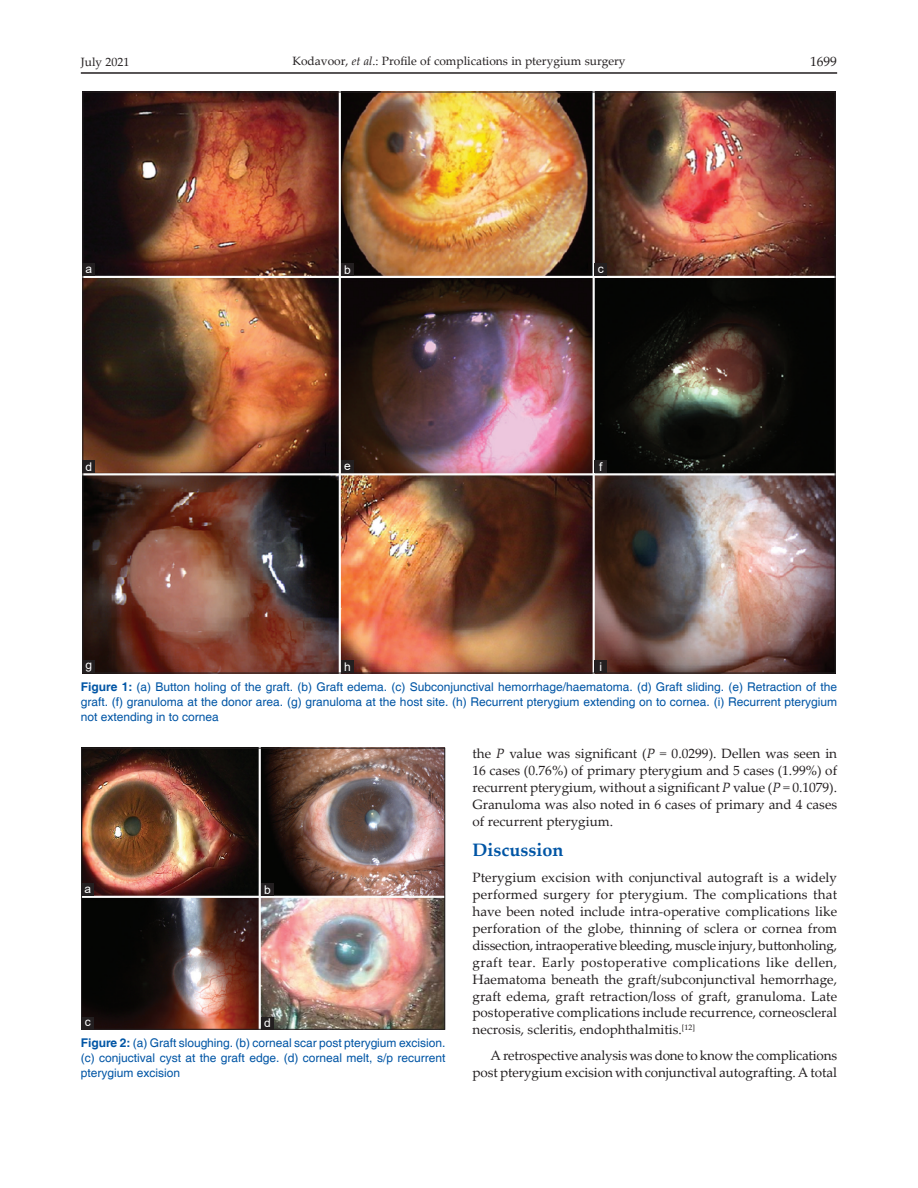
<style>
.page{position:relative;width:918px;height:1188px;background:#fff}
.page>*{position:absolute;margin:0;border:0;box-sizing:border-box;transform-origin:0 0}
.t1{font:700 18px "Palatino Linotype";color:#0155a5}
.TXFL{font:13.5px/17px "Palatino Linotype";color:#231f20;text-align:justify}
.TX{font:13.5px/17px "Palatino Linotype";letter-spacing:-.005em;color:#231f20;text-align:justify}
.RH_1{font:13.5px "Palatino Linotype";color:#231f20}
.FGC{font:12px/15px "Helvetica";color:#0155a5;text-align:justify}
.RH_1-2{font:12px "Palatino Linotype";color:#231f20}
.LABEL{font:12px "Arial";color:#fff}
.s1{font-style:italic}
.s2{font-weight:700}
</style>
<div class="page">
<hr style="left:81px;top:72px;width:756px;height:2px;background:#231f20">
<img style="left:83px;top:750px;width:360px;height:277px">
<div style="left:81px;top:748px;width:364px;height:281px;border:1px solid #231f20"></div>
<div style="left:261px;top:1017px;width:13px;height:12px;background:#231f20"></div>
<div style="left:81px;top:1017px;width:13px;height:12px;background:#231f20"></div>
<div style="left:261px;top:883px;width:13px;height:13px;background:#231f20"></div>
<div style="left:81px;top:883px;width:13px;height:13px;background:#231f20"></div>
<img style="left:85px;top:94px;width:748px;height:577px">
<div style="left:83px;top:460px;width:12px;height:13px;background:#231f20"></div>
<div style="left:341px;top:660px;width:13px;height:13px;background:#231f20"></div>
<div style="left:595px;top:660px;width:12px;height:13px;background:#231f20"></div>
<div style="left:595px;top:263px;width:12px;height:13px;background:#231f20"></div>
<div style="left:83px;top:660px;width:12px;height:13px;background:#231f20"></div>
<div style="left:341px;top:263px;width:13px;height:13px;background:#231f20"></div>
<div style="left:595px;top:460px;width:12px;height:13px;background:#231f20"></div>
<div style="left:83px;top:263px;width:12px;height:13px;background:#231f20"></div>
<div style="left:341px;top:460px;width:13px;height:13px;background:#231f20"></div>
<p class="RH_1-2" style="left:81px;top:54px;width:50px">July 2021</p>
<p class="RH_1-2" style="left:292px;top:53px;width:335px">Kodavoor, <span class="s1">et al</span>.: Profile of complications in pterygium surgery</p>
<p class="RH_1" style="left:810px;top:52px;width:28px">1699</p>
<p class="LABEL" style="left:86px;top:261px;width:8px">a</p>
<p class="LABEL" style="left:344px;top:262px;width:8px">b</p>
<p class="LABEL" style="left:598px;top:261px;width:7px">c</p>
<p class="LABEL" style="left:86px;top:459px;width:8px">d</p>
<p class="LABEL" style="left:344px;top:458px;width:8px">e</p>
<p class="LABEL" style="left:599px;top:459px;width:5px">f</p>
<p class="LABEL" style="left:86px;top:657px;width:8px">g</p>
<p class="LABEL" style="left:344px;top:659px;width:8px">h</p>
<p class="LABEL" style="left:600px;top:659px;width:4px">i</p>
<p class="FGC" style="left:81px;top:680px;width:758px"><span class="s2">Figure 1:</span> (a) Button holing of the graft. (b) Graft edema. (c) Subconjunctival hemorrhage/haematoma. (d) Graft sliding. (e) Retraction of the graft. (f) granuloma at the donor area. (g) granuloma at the host site. (h) Recurrent pterygium extending on to cornea. (i) Recurrent pterygium not extending in to cornea</p>
<p class="LABEL" style="left:84px;top:880px;width:8px">a</p>
<p class="LABEL" style="left:264px;top:881px;width:8px">b</p>
<p class="LABEL" style="left:85px;top:1014px;width:7px">c</p>
<p class="LABEL" style="left:264px;top:1015px;width:8px">d</p>
<p class="FGC" style="left:81px;top:1036px;width:366px"><span class="s2">Figure 2:</span> (a) Graft sloughing. (b) corneal scar post pterygium excision. (c) conjuctival cyst at the graft edge. (d) corneal melt, s/p recurrent pterygium excision</p>
<p class="TX" style="left:472px;top:744px;width:366px">the <span class="s1">P</span> value was significant (<span class="s1">P =</span> 0.0299). Dellen was seen in 16 cases (0.76%) of primary pterygium and 5 cases (1.99%) of recurrent pterygium, without a significant <span class="s1">P</span> value (<span class="s1">P =</span> 0.1079).<br>Granuloma was also noted in 6 cases of primary and 4 cases of recurrent pterygium.</p>
<h1 class="t1" style="left:472px;top:837px;width:92px">Discussion</h1>
<p class="TXFL" style="left:472px;top:869px;width:366px">Pterygium excision with conjunctival autograft is a widely performed surgery for pterygium. The complications that have been noted include intra‑operative complications like perforation of the globe, thinning of sclera or cornea from dissection, intraoperative bleeding, muscle injury, buttonholing, graft tear. Early postoperative complications like dellen, Haematoma beneath the graft/subconjunctival hemorrhage, graft edema, graft retraction/loss of graft, granuloma. Late postoperative complications include recurrence, corneoscleral necrosis, scleritis, endophthalmitis.<sup>[12]</sup></p>
<p class="TX" style="left:472px;top:1047px;width:366px;text-align:right">A retrospective analysis was done to know the complications post pterygium excision with conjunctival autografting.A total</p>
</div>
